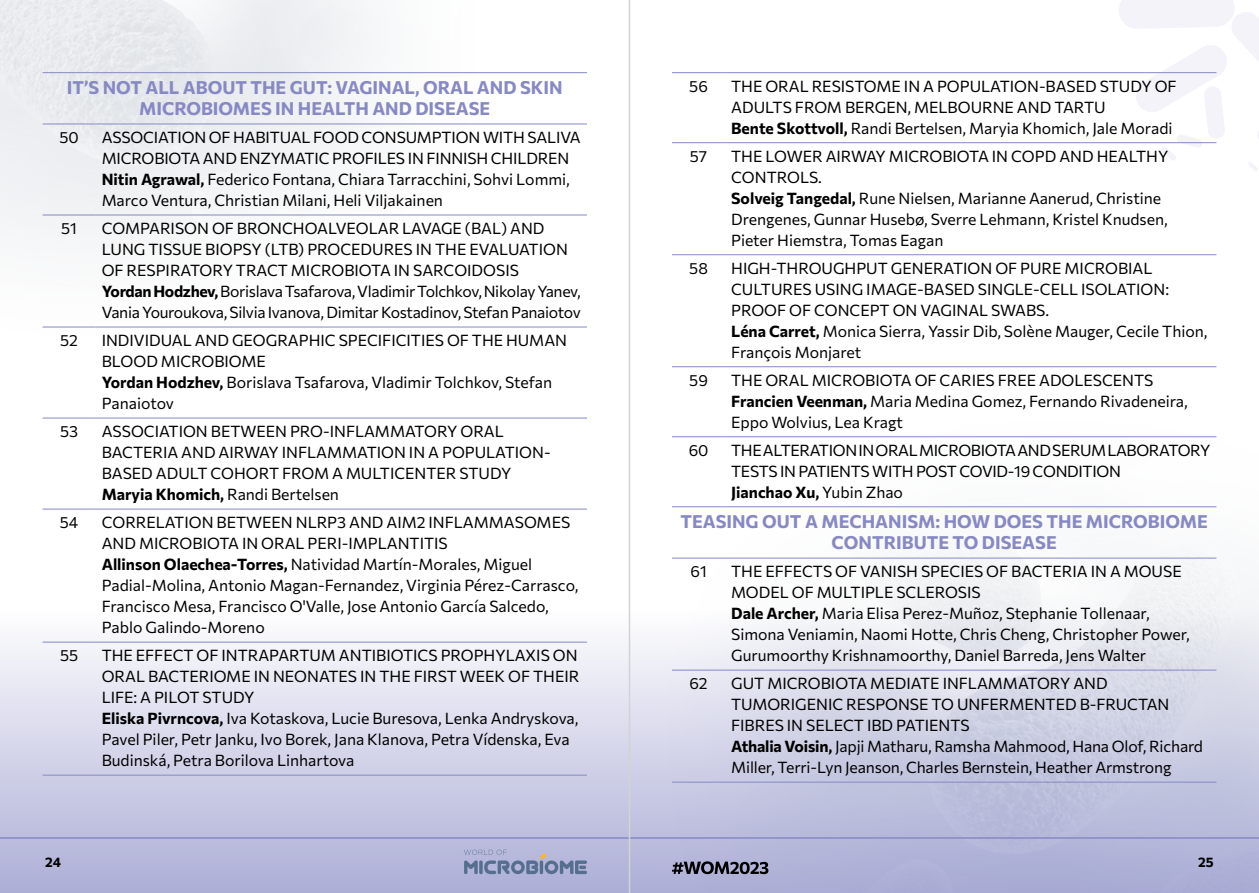
<style>
.page{position:relative;width:1259px;height:893px;background:#fff}
.page>*{position:absolute;margin:0;border:0;box-sizing:border-box;transform-origin:0 0}
.t1{font:700 18px/21px "Commissioner";color:#8689c3;text-align:center}
.t2{font:15.75px/21px "Commissioner";color:#000}
.t3{font:15.75px/21px "Commissioner";letter-spacing:-.02em;color:#000}
.t4{font:700 13.5px "Commissioner";color:#000}
.s1{font-weight:700}
</style>
<div class="page">
<div style="left:0;top:610px;width:1259px;height:283px;background:linear-gradient(to bottom,#fefefe,#acaed6)"></div>
<img style="left:547px;top:330px;width:712px;height:563px">
<svg style="left:672px;top:861px;width:96px;height:13px"></svg>
<hr style="left:0;top:837px;width:1259px;height:2px;background:#8689c3">
<hr style="left:629px;top:0;width:1px;height:893px;background:#d1d3d4">
<svg style="left:1118px;top:0;width:141px;height:171px"></svg>
<svg style="left:464px;top:850px;width:123px;height:24px;background:#949dbe"></svg>
<hr style="left:43px;top:72px;width:53px;height:1px;background:#8689c3">
<hr style="left:96px;top:72px;width:491px;height:1px;background:#8689c3">
<hr style="left:43px;top:124px;width:53px;height:1px;background:#8689c3">
<hr style="left:96px;top:124px;width:491px;height:1px;background:#8689c3">
<hr style="left:43px;top:215px;width:53px;height:1px;background:#8689c3">
<hr style="left:96px;top:215px;width:491px;height:1px;background:#8689c3">
<hr style="left:43px;top:327px;width:53px;height:1px;background:#8689c3">
<hr style="left:96px;top:327px;width:491px;height:1px;background:#8689c3">
<hr style="left:43px;top:418px;width:53px;height:1px;background:#8689c3">
<hr style="left:96px;top:418px;width:491px;height:1px;background:#8689c3">
<hr style="left:43px;top:509px;width:53px;height:1px;background:#8689c3">
<hr style="left:96px;top:509px;width:491px;height:1px;background:#8689c3">
<hr style="left:43px;top:642px;width:53px;height:1px;background:#8689c3">
<hr style="left:96px;top:642px;width:491px;height:1px;background:#8689c3">
<hr style="left:43px;top:775px;width:53px;height:1px;background:#8689c3">
<hr style="left:96px;top:775px;width:491px;height:1px;background:#8689c3">
<hr style="left:672px;top:72px;width:53px;height:1px;background:#8689c3">
<hr style="left:725px;top:72px;width:491px;height:1px;background:#8689c3">
<hr style="left:672px;top:142px;width:53px;height:1px;background:#8689c3">
<hr style="left:725px;top:142px;width:491px;height:1px;background:#8689c3">
<hr style="left:672px;top:254px;width:53px;height:1px;background:#8689c3">
<hr style="left:725px;top:254px;width:491px;height:1px;background:#8689c3">
<hr style="left:672px;top:366px;width:53px;height:1px;background:#8689c3">
<hr style="left:725px;top:366px;width:491px;height:1px;background:#8689c3">
<hr style="left:672px;top:436px;width:53px;height:1px;background:#8689c3">
<hr style="left:725px;top:436px;width:491px;height:1px;background:#8689c3">
<hr style="left:672px;top:506px;width:53px;height:1px;background:#8689c3">
<hr style="left:725px;top:506px;width:491px;height:1px;background:#8689c3">
<hr style="left:672px;top:558px;width:53px;height:1px;background:#8689c3">
<hr style="left:725px;top:558px;width:491px;height:1px;background:#8689c3">
<hr style="left:672px;top:670px;width:53px;height:1px;background:#8689c3">
<hr style="left:725px;top:670px;width:491px;height:1px;background:#8689c3">
<hr style="left:672px;top:782px;width:53px;height:1px;background:#8689c3">
<hr style="left:725px;top:782px;width:491px;height:1px;background:#8689c3">
<p class="t1" style="left:67px;top:75px;width:497px">IT’S NOT ALL ABOUT THE GUT: VAGINAL, ORAL AND SKIN<br>MICROBIOMES IN HEALTH AND DISEASE</p>
<p class="t2" style="left:59px;top:126px;width:21px">50</p>
<p class="t2" style="left:102px;top:126px;width:480px">ASSOCIATION OF HABITUAL FOOD CONSUMPTION WITH SALIVA MICROBIOTA AND ENZYMATIC PROFILES IN FINNISH CHILDREN <span class="s1">Nitin Agrawal,</span> Federico Fontana, Chiara Tarracchini, Sohvi Lommi, Marco Ventura, Christian Milani, Heli Viljakainen</p>
<p class="t2" style="left:61px;top:217px;width:17px">51</p>
<p class="t3" style="left:102px;top:217px;width:481px">COMPARISON OF BRONCHOALVEOLAR LAVAGE (BAL) AND LUNG TISSUE BIOPSY (LTB) PROCEDURES IN THE EVALUATION OF RESPIRATORY TRACT MICROBIOTA IN SARCOIDOSIS<br><span class="s1">Yordan Hodzhev,</span> Borislava Tsafarova, Vladimir Tolchkov, Nikolay Yanev, Vania Youroukova, Silvia Ivanova, Dimitar Kostadinov, Stefan Panaiotov</p>
<p class="t2" style="left:60px;top:329px;width:19px">52</p>
<p class="t2" style="left:102px;top:329px;width:467px">INDIVIDUAL AND GEOGRAPHIC SPECIFICITIES OF THE HUMAN BLOOD MICROBIOME<br><span class="s1">Yordan Hodzhev,</span> Borislava Tsafarova, Vladimir Tolchkov, Stefan Panaiotov</p>
<p class="t2" style="left:60px;top:420px;width:20px">53</p>
<p class="t2" style="left:102px;top:420px;width:450px">ASSOCIATION BETWEEN PRO-INFLAMMATORY ORAL BACTERIA AND AIRWAY INFLAMMATION IN A POPULATION-BASED ADULT COHORT FROM A MULTICENTER STUDY <span class="s1">Maryia Khomich,</span> Randi Bertelsen</p>
<p class="t2" style="left:60px;top:511px;width:20px">54</p>
<p class="t2" style="left:102px;top:511px;width:478px">CORRELATION BETWEEN NLRP3 AND AIM2 INFLAMMASOMES AND MICROBIOTA IN ORAL PERI-IMPLANTITIS<br><span class="s1">Allinson Olaechea-Torres,</span> Natividad Martín-Morales, Miguel Padial-Molina, Antonio Magan-Fernandez, Virginia Pérez-Carrasco, Francisco Mesa, Francisco O'Valle, Jose Antonio García Salcedo, Pablo Galindo-Moreno</p>
<p class="t2" style="left:60px;top:644px;width:20px">55</p>
<p class="t2" style="left:102px;top:644px;width:479px">THE EFFECT OF INTRAPARTUM ANTIBIOTICS PROPHYLAXIS ON ORAL BACTERIOME IN NEONATES IN THE FIRST WEEK OF THEIR LIFE: A PILOT STUDY<br><span class="s1">Eliska Pivrncova,</span> Iva Kotaskova, Lucie Buresova, Lenka Andryskova, Pavel Piler, Petr Janku, Ivo Borek, Jana Klanova, Petra Vídenska, Eva Budinská, Petra Borilova Linhartova</p>
<p class="t2" style="left:689px;top:74px;width:20px">56</p>
<p class="t2" style="left:731px;top:74px;width:447px">THE ORAL RESISTOME IN A POPULATION-BASED STUDY OF<br>ADULTS FROM BERGEN, MELBOURNE AND TARTU<br><span class="s1">Bente Skottvoll,</span> Randi Bertelsen, Maryia Khomich, Jale Moradi</p>
<p class="t2" style="left:690px;top:144px;width:19px">57</p>
<p class="t2" style="left:731px;top:144px;width:439px">THE LOWER AIRWAY MICROBIOTA IN COPD AND HEALTHY CONTROLS.<br><span class="s1">Solveig Tangedal,</span> Rune Nielsen, Marianne Aanerud, Christine Drengenes, Gunnar Husebø, Sverre Lehmann, Kristel Knudsen, Pieter Hiemstra, Tomas Eagan</p>
<p class="t2" style="left:689px;top:256px;width:20px">58</p>
<p class="t2" style="left:731px;top:256px;width:478px">HIGH-THROUGHPUT GENERATION OF PURE MICROBIAL CULTURES USING IMAGE-BASED SINGLE-CELL ISOLATION:<br>PROOF OF CONCEPT ON VAGINAL SWABS.<br><span class="s1">Léna Carret,</span> Monica Sierra, Yassir Dib, Solène Mauger, Cecile Thion, François Monjaret</p>
<p class="t2" style="left:689px;top:368px;width:20px">59</p>
<p class="t2" style="left:731px;top:368px;width:458px">THE ORAL MICROBIOTA OF CARIES FREE ADOLESCENTS<br><span class="s1">Francien Veenman,</span> Maria Medina Gomez, Fernando Rivadeneira,<br>Eppo Wolvius, Lea Kragt</p>
<p class="t2" style="left:688px;top:438px;width:21px">60</p>
<p class="t3" style="left:731px;top:438px;width:480px">THE ALTERATION IN ORAL MICROBIOTA AND SERUM LABORATORY<br>TESTS IN PATIENTS WITH POST COVID-19 CONDITION<br><span class="s1">Jianchao Xu,</span> Yubin Zhao</p>
<p class="t1" style="left:680px;top:509px;width:529px">TEASING OUT A MECHANISM: HOW DOES THE MICROBIOME<br>CONTRIBUTE TO DISEASE</p>
<p class="t2" style="left:690px;top:560px;width:18px">61</p>
<p class="t2" style="left:731px;top:560px;width:460px">THE EFFECTS OF VANISH SPECIES OF BACTERIA IN A MOUSE MODEL OF MULTIPLE SCLEROSIS<br><span class="s1">Dale Archer,</span> Maria Elisa Perez-Muñoz, Stephanie Tollenaar, Simona Veniamin, Naomi Hotte, Chris Cheng, Christopher Power, Gurumoorthy Krishnamoorthy, Daniel Barreda, Jens Walter</p>
<p class="t2" style="left:689px;top:672px;width:20px">62</p>
<p class="t2" style="left:731px;top:672px;width:473px">GUT MICROBIOTA MEDIATE INFLAMMATORY AND TUMORIGENIC RESPONSE TO UNFERMENTED Β-FRUCTAN FIBRES IN SELECT IBD PATIENTS<br><span class="s1">Athalia Voisin,</span> Japji Matharu, Ramsha Mahmood, Hana Olof, Richard Miller, Terri-Lyn Jeanson, Charles Bernstein, Heather Armstrong</p>
<p class="t4" style="left:45px;top:851px;width:17px">24</p>
<p class="t4" style="left:1198px;top:851px;width:17px">25</p>
</div>
